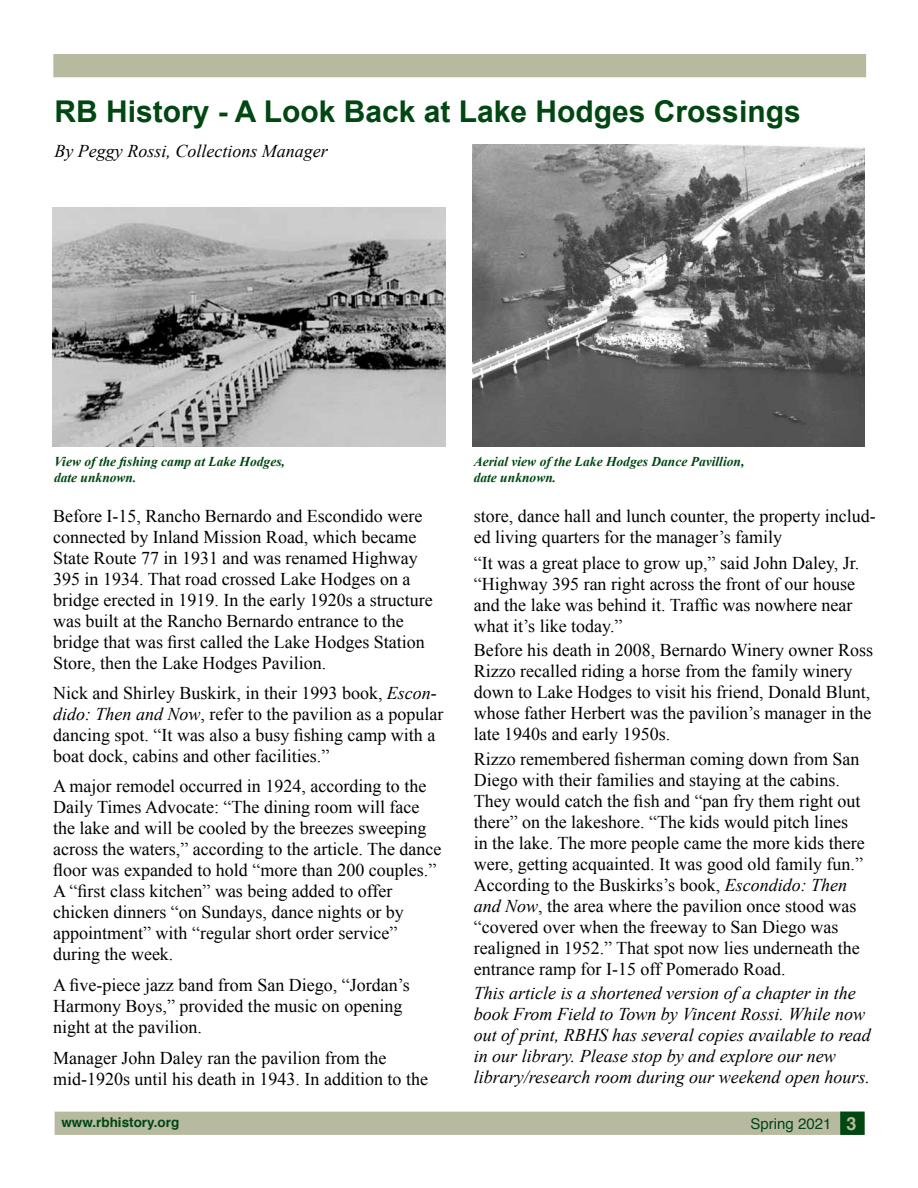
<style>
.page{position:relative;width:918px;height:1188px;background:#fff}
.page>*{position:absolute;margin:0;border:0;box-sizing:border-box;transform-origin:0 0}
.t1{font:700 30px "Arial";color:#004712}
.t2{font:18px/21px "Times New Roman";color:#000}
.t3{font:italic 18px/21px "Times New Roman";color:#000}
.t4{font:15px "Helvetica";color:#004712}
.t5{font:italic 700 13.5px/16.5px "Times New Roman";color:#004712}
.t6{font:700 13.5px "Helvetica";color:#004712}
.s1{font-style:italic}
.s2{font-weight:700;font-size:18px;color:#b7ba9f}
</style>
<div class="page">
<div style="left:55px;top:1112px;width:810px;height:23px;background:#b7ba9f"></div>
<div style="left:53px;top:54px;width:813px;height:23px;background:#b7ba9f"></div>
<div style="left:840px;top:1112px;width:25px;height:23px;background:#004712;border:2px solid #004712"></div>
<img style="left:53px;top:208px;width:393px;height:238px">
<img style="left:472px;top:145px;width:393px;height:301px">
<h1 class="t1" style="left:54px;top:91px;width:748px">RB History - A Look Back at Lake Hodges Crossings</h1>
<p class="t3" style="left:54px;top:140px;width:275px">By Peggy Rossi, Collections Manager</p>
<p class="t5" style="left:54px;top:453px;width:233px">View of the fishing camp at Lake Hodges, date unknown.</p>
<p class="t2" style="left:53px;top:505px;width:381px">Before I-15, Rancho Bernardo and Escondido were connected by Inland Mission Road, which became State Route 77 in 1931 and was renamed Highway 395 in 1934. That road crossed Lake Hodges on a bridge erected in 1919. In the early 1920s a structure was built at the Rancho Bernardo entrance to the bridge that was first called the Lake Hodges Station Store, then the Lake Hodges Pavilion.</p>
<p class="t2" style="left:53px;top:682px;width:392px">Nick and Shirley Buskirk, in their 1993 book, <span class="s1">Escon&shy;dido: Then and Now</span>, refer to the pavilion as a popular dancing spot. “It was also a busy fishing camp with a boat dock, cabins and other facilities.”</p>
<p class="t2" style="left:53px;top:775px;width:390px">A major remodel occurred in 1924, according to the Daily Times Advocate: “The dining room will face the lake and will be cooled by the breezes sweeping across the waters,” according to the article. The dance floor was expanded to hold “more than 200 couples.” A “first class kitchen” was being added to offer chicken dinners “on Sundays, dance nights or by appointment” with “regular short order service” during the week.</p>
<p class="t2" style="left:53px;top:974px;width:358px">A five-piece jazz band from San Diego, “Jordan’s<br>Harmony Boys,” provided the music on opening night at the pavilion.</p>
<p class="t2" style="left:53px;top:1047px;width:377px">Manager John Daley ran the pavilion from the mid-1920s until his death in 1943. In addition to the</p>
<p class="t5" style="left:474px;top:453px;width:272px">Aerial view of the Lake Hodges Dance Pavillion, date unknown.</p>
<p class="t2" style="left:474px;top:505px;width:404px">store, dance hall and lunch counter, the property includ&shy;ed living quarters for the manager’s family</p>
<p class="t2" style="left:474px;top:552px;width:387px">“It was a great place to grow up,” said John Daley, Jr. “Highway 395 ran right across the front of our house and the lake was behind it. Traffic was nowhere near what it’s like today.”</p>
<p class="t2" style="left:474px;top:639px;width:401px">Before his death in 2008, Bernardo Winery owner Ross Rizzo recalled riding a horse from the family winery down to Lake Hodges to visit his friend, Donald Blunt, whose father Herbert was the pavilion’s manager in the late 1940s and early 1950s.</p>
<p class="t2" style="left:474px;top:748px;width:393px">Rizzo remembered fisherman coming down from San Diego with their families and staying at the cabins.<br>They would catch the fish and “pan fry them right out there” on the lakeshore. “The kids would pitch lines in the lake. The more people came the more kids there were, getting acquainted. It was good old family fun.” According to the Buskirks’s book, <span class="s1">Escondido: Then and Now</span>, the area where the pavilion once stood was “covered over when the freeway to San Diego was realigned in 1952.” That spot now lies underneath the entrance ramp for I-15 off Pomerado Road.</p>
<p class="t3" style="left:474px;top:982px;width:399px">This article is a shortened version of a chapter in the book From Field to Town by Vincent Rossi. While now out of print, RBHS has several copies available to read in our library. Please stop by and explore our new library/research room during our weekend open hours.</p>
<p class="t6" style="left:61px;top:1112px;width:119px">www.rbhistory.org</p>
<p class="t4" style="left:751px;top:1112px;width:107px">Spring 2021 <span class="s2">3</span></p>
</div>
